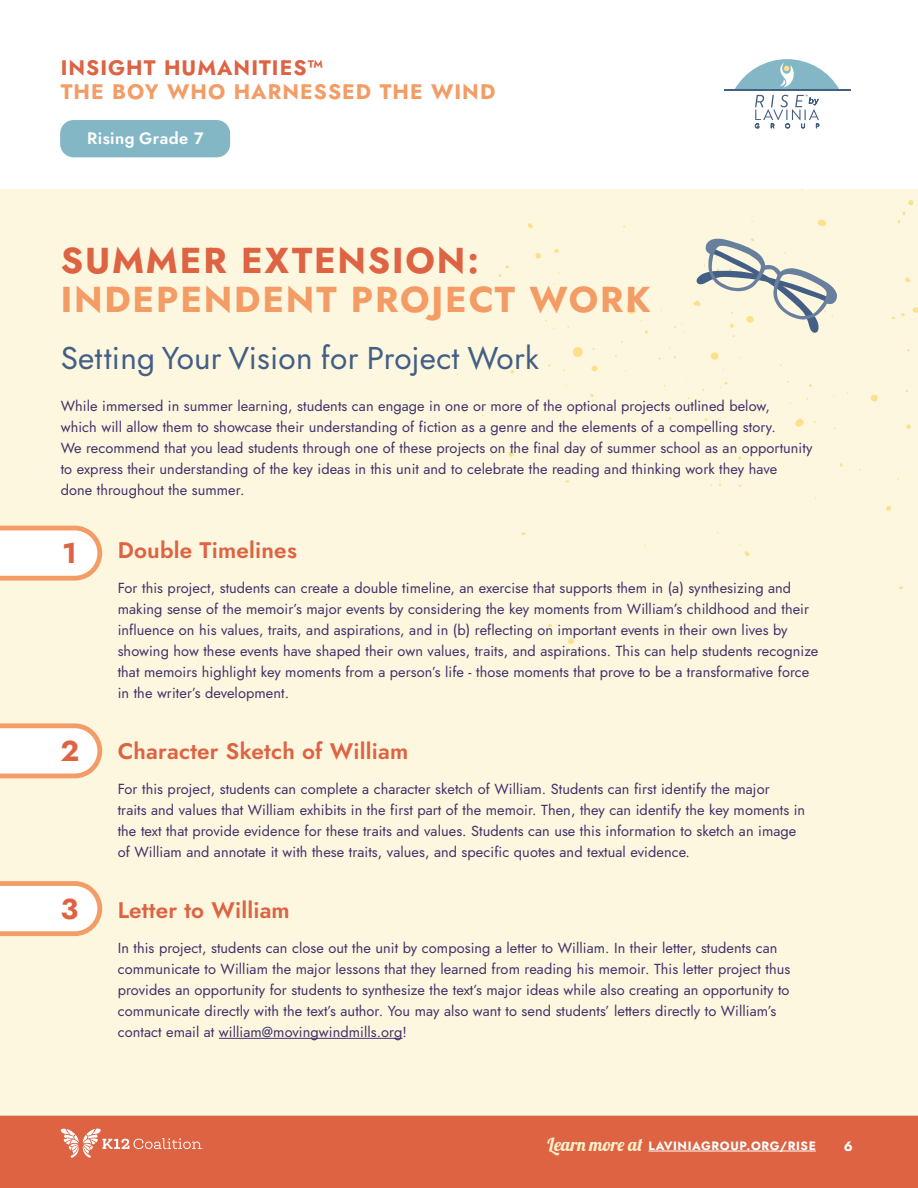
<style>
.page{position:relative;width:918px;height:1188px;background:#fff}
.page>*{position:absolute;margin:0;border:0;box-sizing:border-box;transform-origin:0 0}
.t1{font:700 36px "Jost";letter-spacing:.05em;color:#f39c65}
.t2{font:700 36px "Jost";letter-spacing:.05em;color:#dd6342}
.t3{font:31.5px "Jost";letter-spacing:.01em;color:#435f86}
.t4{font:700 28.8px "Jost";color:#dd6342}
.t5{font:600 22.5px "Jost";letter-spacing:.01em;color:#dd6342}
.t6{font:700 21px "Jost";letter-spacing:.05em;color:#f39c65}
.t7{font:700 21px "Jost";letter-spacing:.05em;color:#dd6342}
.t8{font:600 16.5px "Jost";letter-spacing:.025em;color:#fff}
.t9{font:14.55px/21px "Jost";letter-spacing:.005em;color:#41336a}
.t10{font:700 13.5px "Jost";color:#fff}
.t11{font:700 12px "Jost";letter-spacing:.05em;color:#fff}
.s1{font-family:"Lobster";font-weight:400;font-size:18px;color:#fcf2cc}
</style>
<div class="page">
<div style="left:0;top:1116px;width:918px;height:72px;background:#dd6342"></div>
<hr style="left:649px;top:1151px;width:167px;height:1px;background:#fff">
<div style="left:0;top:189px;width:918px;height:927px;background:#fdf7df"></div>
<svg style="left:61px;top:1128px;width:142px;height:30px"></svg>
<hr style="left:724px;top:89px;width:126px;height:1px;background:#435f86">
<svg style="left:734px;top:59px;width:106px;height:70px"></svg>
<div style="left:60px;top:120px;width:170px;height:37px;background:#84b7c6;border-radius:14px"></div>
<svg style="left:871px;top:394px;width:7px;height:7px"></svg>
<svg style="left:795px;top:418px;width:9px;height:9px"></svg>
<svg style="left:906px;top:424px;width:5px;height:5px"></svg>
<svg style="left:913px;top:307px;width:5px;height:6px"></svg>
<svg style="left:886px;top:506px;width:5px;height:5px"></svg>
<svg style="left:905px;top:277px;width:6px;height:5px"></svg>
<svg style="left:898px;top:586px;width:5px;height:3px"></svg>
<svg style="left:839px;top:463px;width:4px;height:4px"></svg>
<svg style="left:891px;top:313px;width:14px;height:6px"></svg>
<svg style="left:675px;top:602px;width:3px;height:4px"></svg>
<svg style="left:739px;top:545px;width:11px;height:11px"></svg>
<svg style="left:612px;top:586px;width:5px;height:8px"></svg>
<svg style="left:535px;top:252px;width:6px;height:7px"></svg>
<svg style="left:509px;top:452px;width:5px;height:5px"></svg>
<svg style="left:528px;top:223px;width:5px;height:5px"></svg>
<svg style="left:521px;top:532px;width:5px;height:3px"></svg>
<svg style="left:462px;top:409px;width:3px;height:4px"></svg>
<svg style="left:818px;top:219px;width:8px;height:7px"></svg>
<svg style="left:908px;top:200px;width:6px;height:5px"></svg>
<svg style="left:898px;top:212px;width:7px;height:12px"></svg>
<svg style="left:626px;top:304px;width:10px;height:10px"></svg>
<svg style="left:710px;top:352px;width:9px;height:8px"></svg>
<svg style="left:591px;top:365px;width:7px;height:7px"></svg>
<svg style="left:554px;top:249px;width:5px;height:4px"></svg>
<svg style="left:510px;top:370px;width:4px;height:4px"></svg>
<svg style="left:645px;top:330px;width:3px;height:4px"></svg>
<svg style="left:537px;top:307px;width:4px;height:3px"></svg>
<svg style="left:498px;top:265px;width:11px;height:12px"></svg>
<svg style="left:738px;top:456px;width:4px;height:4px"></svg>
<svg style="left:735px;top:406px;width:6px;height:3px"></svg>
<svg style="left:658px;top:405px;width:11px;height:6px"></svg>
<svg style="left:738px;top:484px;width:5px;height:4px"></svg>
<svg style="left:590px;top:394px;width:4px;height:7px"></svg>
<svg style="left:800px;top:345px;width:6px;height:3px"></svg>
<svg style="left:668px;top:323px;width:16px;height:10px"></svg>
<svg style="left:787px;top:381px;width:7px;height:5px"></svg>
<svg style="left:688px;top:393px;width:4px;height:6px"></svg>
<svg style="left:664px;top:379px;width:2px;height:8px"></svg>
<svg style="left:720px;top:379px;width:8px;height:9px"></svg>
<svg style="left:554px;top:297px;width:7px;height:2px"></svg>
<svg style="left:750px;top:409px;width:4px;height:5px"></svg>
<svg style="left:801px;top:398px;width:7px;height:8px"></svg>
<svg style="left:704px;top:416px;width:12px;height:5px"></svg>
<svg style="left:573px;top:347px;width:13px;height:15px"></svg>
<svg style="left:798px;top:355px;width:4px;height:11px"></svg>
<svg style="left:727px;top:450px;width:3px;height:4px"></svg>
<svg style="left:662px;top:426px;width:11px;height:10px"></svg>
<svg style="left:565px;top:480px;width:8px;height:6px"></svg>
<svg style="left:0;top:523px;width:105px;height:60px"></svg>
<svg style="left:0;top:721px;width:105px;height:60px"></svg>
<svg style="left:0;top:879px;width:105px;height:59px"></svg>
<svg style="left:568px;top:638px;width:6px;height:6px"></svg>
<svg style="left:548px;top:623px;width:4px;height:5px"></svg>
<hr style="left:219px;top:1038px;width:184px;height:1px;background:#41336a">
<svg style="left:690px;top:238px;width:147px;height:99px;background:#dbdbce"></svg>
<h3 class="t7" style="left:61px;top:54px;width:264px">INSIGHT HUMANITIES™</h3>
<h3 class="t6" style="left:61px;top:78px;width:436px">THE BOY WHO HARNESSED THE WIND</h3>
<p class="t8" style="left:87px;top:127px;width:118px">Rising Grade 7</p>
<h1 class="t2" style="left:61px;top:236px;width:420px">SUMMER EXTENSION:</h1>
<h1 class="t1" style="left:61px;top:275px;width:591px">INDEPENDENT PROJECT WORK</h1>
<h2 class="t3" style="left:61px;top:337px;width:480px">Setting Your Vision for Project Work</h2>
<p class="t9" style="left:61px;top:396px;width:753px">While immersed in summer learning, students can engage in one or more of the optional projects outlined below,<br>which will allow them to showcase their understanding of fiction as a genre and the elements of a compelling story.<br>We recommend that you lead students through one of these projects on the final day of summer school as an opportunity to express their understanding of the key ideas in this unit and to celebrate the reading and thinking work they have done throughout the summer.</p>
<h3 class="t4" style="left:62px;top:534px;width:16px">1</h3>
<h3 class="t5" style="left:118px;top:535px;width:181px">Double Timelines</h3>
<p class="t9" style="left:118px;top:577px;width:702px">For this project, students can create a double timeline, an exercise that supports them in (a) synthesizing and making sense of the memoir’s major events by considering the key moments from William’s childhood and their influence on his values, traits, and aspirations, and in (b) reflecting on important events in their own lives by showing how these events have shaped their own values, traits, and aspirations. This can help students recognize that memoirs highlight key moments from a person’s life - those moments that prove to be a transformative force in the writer’s development.</p>
<h3 class="t4" style="left:61px;top:732px;width:20px">2</h3>
<h3 class="t5" style="left:118px;top:736px;width:292px">Character Sketch of William</h3>
<p class="t9" style="left:118px;top:778px;width:689px">For this project, students can complete a character sketch of William. Students can first identify the major<br>traits and values that William exhibits in the first part of the memoir. Then, they can identify the key moments in the text that provide evidence for these traits and values. Students can use this information to sketch an image of William and annotate it with these traits, values, and specific quotes and textual evidence.</p>
<h3 class="t4" style="left:61px;top:889px;width:19px">3</h3>
<h3 class="t5" style="left:118px;top:895px;width:174px">Letter to William</h3>
<p class="t9" style="left:118px;top:937px;width:674px">In this project, students can close out the unit by composing a letter to William. In their letter, students can communicate to William the major lessons that they learned from reading his memoir. This letter project thus provides an opportunity for students to synthesize the text’s major ideas while also creating an opportunity to communicate directly with the text’s author. You may also want to send students’ letters directly to William’s contact email at william@movingwindmills.org!</p>
<p class="t11" style="left:548px;top:1137px;width:270px"><span class="s1">Learn more at</span> LAVINIAGROUP.ORG/RISE</p>
<p class="t10" style="left:844px;top:1137px;width:11px">6</p>
</div>
